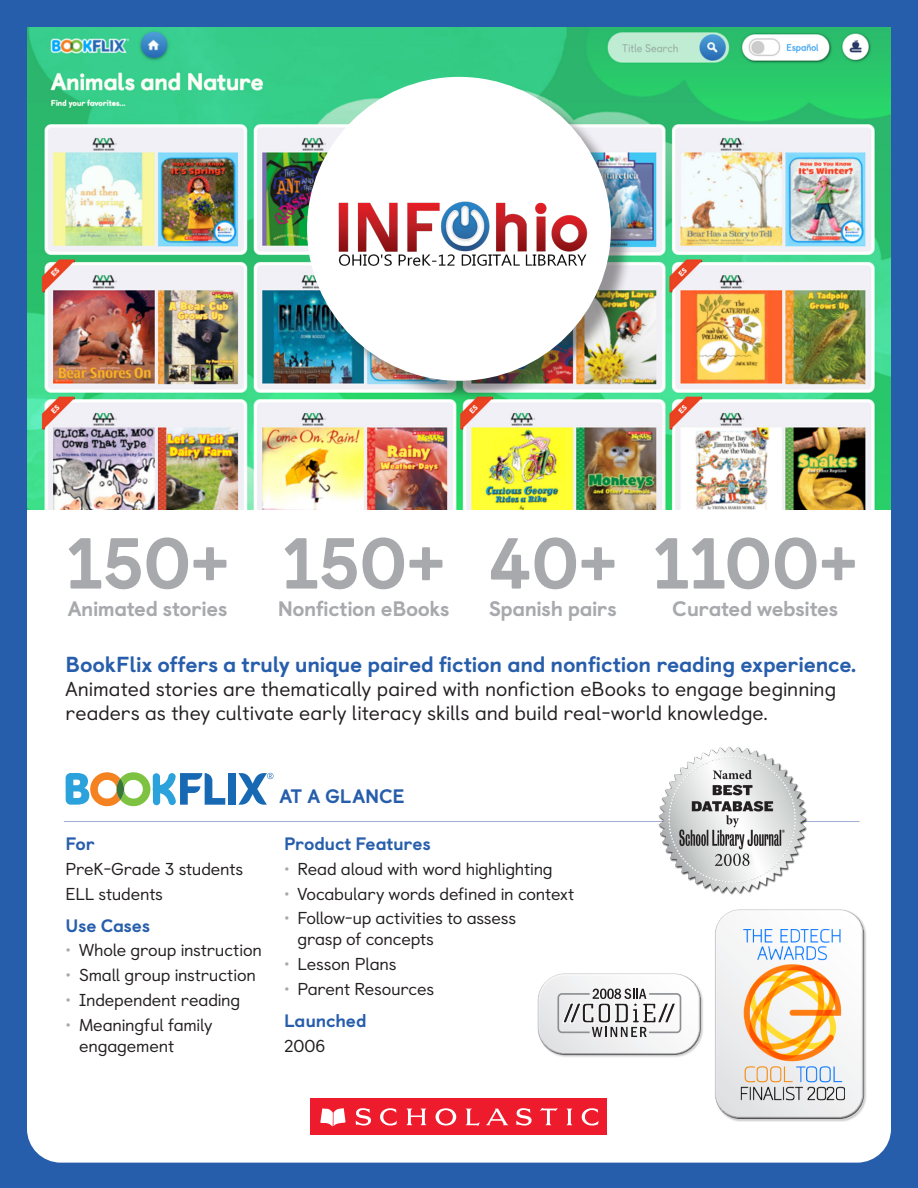
<style>
.page{position:relative;width:918px;height:1188px;background:#275eac}
.page>*{position:absolute;margin:0;border:0;box-sizing:border-box;transform-origin:0 0}
._50_pt_grey-head{font:800 72px "Castledown";letter-spacing:-.005em;color:#a8a9ad}
._14_18_text{font:800 21.75px "Castledown";letter-spacing:-.01em;color:#275eac}
.fact-category{font:800 21px "Castledown";letter-spacing:-.02em;color:#a8a9ad}
._14_18_text-2{font:20.25px/24px "Castledown";color:#231f20}
.t1{font:800 19.5px "Castledown";letter-spacing:-.005em;color:#275eac}
.sbhd_dkblue-12_14{font:800 18px "Castledown";letter-spacing:-.01em;color:#275eac}
._12_15-bullets{font:17.25px/21px "Castledown";letter-spacing:-.01em;color:#231f20}
._12_15{font:17.25px "Castledown";color:#231f20}
.s1{color:#a8a9ad}
</style>
<div class="page">
<div style="left:27px;top:510px;width:864px;height:653px;background:#fff"></div>
<img style="left:27px;top:28px;width:864px;height:482px">
<div style="left:309px;top:79px;width:324px;height:324px;background:#231f20;opacity:.45"></div>
<div style="left:307px;top:77px;width:304px;height:304px;background:#fff;border-radius:50%"></div>
<div style="left:310px;top:1099px;width:298px;height:36px;background:#ee1b2d"></div>
<svg style="left:320px;top:1108px;width:26px;height:19px"></svg>
<svg style="left:356px;top:1108px;width:15px;height:18px"></svg>
<svg style="left:380px;top:1108px;width:17px;height:18px"></svg>
<svg style="left:406px;top:1109px;width:21px;height:16px"></svg>
<svg style="left:466px;top:1109px;width:14px;height:17px"></svg>
<svg style="left:516px;top:1108px;width:16px;height:18px"></svg>
<svg style="left:540px;top:1108px;width:18px;height:17px"></svg>
<svg style="left:566px;top:1109px;width:6px;height:16px"></svg>
<svg style="left:581px;top:1108px;width:18px;height:18px"></svg>
<svg style="left:436px;top:1108px;width:20px;height:18px"></svg>
<svg style="left:486px;top:1109px;width:22px;height:16px"></svg>
<svg style="left:66px;top:772px;width:159px;height:34px;background:#aac5c1"></svg>
<div style="left:153px;top:773px;width:7px;height:32px;background:#2ba2db;border-radius:4px"></div>
<div style="left:228px;top:773px;width:8px;height:32px;background:#1869b4"></div>
<svg style="left:238px;top:773px;width:35px;height:32px"></svg>
<hr style="left:64px;top:821px;width:796px;height:1px;background:#a1acd6">
<div style="left:538px;top:974px;width:166px;height:84px;background:#231f20;opacity:.21"></div>
<div style="left:536px;top:972px;width:165px;height:70px;background:linear-gradient(to right,#f3f4f4,#fcfcfc)"></div>
<div style="left:536px;top:983px;width:165px;height:73px;background:#231f20;opacity:.75"></div>
<svg style="left:557px;top:989px;width:124px;height:48px;background:#c9c9ca"></svg>
<img style="left:641px;top:741px;width:183px;height:166px">
<img style="left:338px;top:201px;width:250px;height:65px">
<div style="left:715px;top:910px;width:152px;height:212px;background:#231f20;opacity:.21"></div>
<div style="left:714px;top:908px;width:150px;height:203px;background:#fff"></div>
<div style="left:714px;top:917px;width:150px;height:203px;background:#231f20;opacity:.75"></div>
<img style="left:720px;top:921px;width:138px;height:189px">
<p class="_50_pt_grey-head" style="left:66px;top:504px;width:164px">150+</p>
<p class="fact-category" style="left:68px;top:591px;width:161px">Animated stories</p>
<p class="_50_pt_grey-head" style="left:282px;top:504px;width:164px">150+</p>
<p class="fact-category" style="left:278px;top:591px;width:173px">Nonfiction eBooks</p>
<p class="_50_pt_grey-head" style="left:488px;top:504px;width:130px">40+</p>
<p class="fact-category" style="left:489px;top:591px;width:130px">Spanish pairs</p>
<p class="_50_pt_grey-head" style="left:653px;top:504px;width:206px">1100+</p>
<p class="fact-category" style="left:672px;top:591px;width:168px">Curated websites</p>
<p class="_14_18_text" style="left:66px;top:646px;width:792px">BookFlix offers a truly unique paired fiction and nonfiction reading experience.</p>
<p class="_14_18_text-2" style="left:66px;top:675px;width:772px">Animated stories are thematically paired with nonfiction eBooks to engage beginning readers as they cultivate early literacy skills and build real-world knowledge.</p>
<p class="sbhd_dkblue-12_14" style="left:66px;top:829px;width:31px">For</p>
<p class="_12_15-bullets" style="left:66px;top:857px;width:179px">PreK-Grade 3 students</p>
<p class="_12_15-bullets" style="left:66px;top:882px;width:99px">ELL students</p>
<p class="sbhd_dkblue-12_14" style="left:66px;top:911px;width:86px">Use Cases</p>
<p class="_12_15-bullets" style="left:66px;top:938px;width:198px"><span class="s1">•</span> Whole group instruction</p>
<p class="_12_15-bullets" style="left:66px;top:963px;width:192px"><span class="s1">•</span> Small group instruction</p>
<p class="_12_15-bullets" style="left:66px;top:988px;width:176px"><span class="s1">•</span> Independent reading</p>
<p class="_12_15-bullets" style="left:79px;top:1013px;width:135px;text-indent:-14px"><span class="s1">•</span> Meaningful family engagement</p>
<p class="t1" style="left:279px;top:780px;width:127px">AT A GLANCE</p>
<p class="sbhd_dkblue-12_14" style="left:284px;top:829px;width:148px">Product Features</p>
<p class="_12_15-bullets" style="left:284px;top:857px;width:270px"><span class="s1">•</span> Read aloud with word highlighting</p>
<p class="_12_15-bullets" style="left:284px;top:882px;width:292px"><span class="s1">•</span> Vocabulary words defined in context</p>
<p class="_12_15-bullets" style="left:298px;top:906px;width:220px;text-indent:-14px"><span class="s1">•</span> Follow-up activities to assess grasp of concepts</p>
<p class="_12_15-bullets" style="left:284px;top:952px;width:114px"><span class="s1">•</span> Lesson Plans</p>
<p class="_12_15-bullets" style="left:284px;top:977px;width:152px"><span class="s1">•</span> Parent Resources</p>
<p class="sbhd_dkblue-12_14" style="left:284px;top:1006px;width:84px">Launched</p>
<p class="_12_15" style="left:284px;top:1032px;width:43px">2006</p>
</div>
